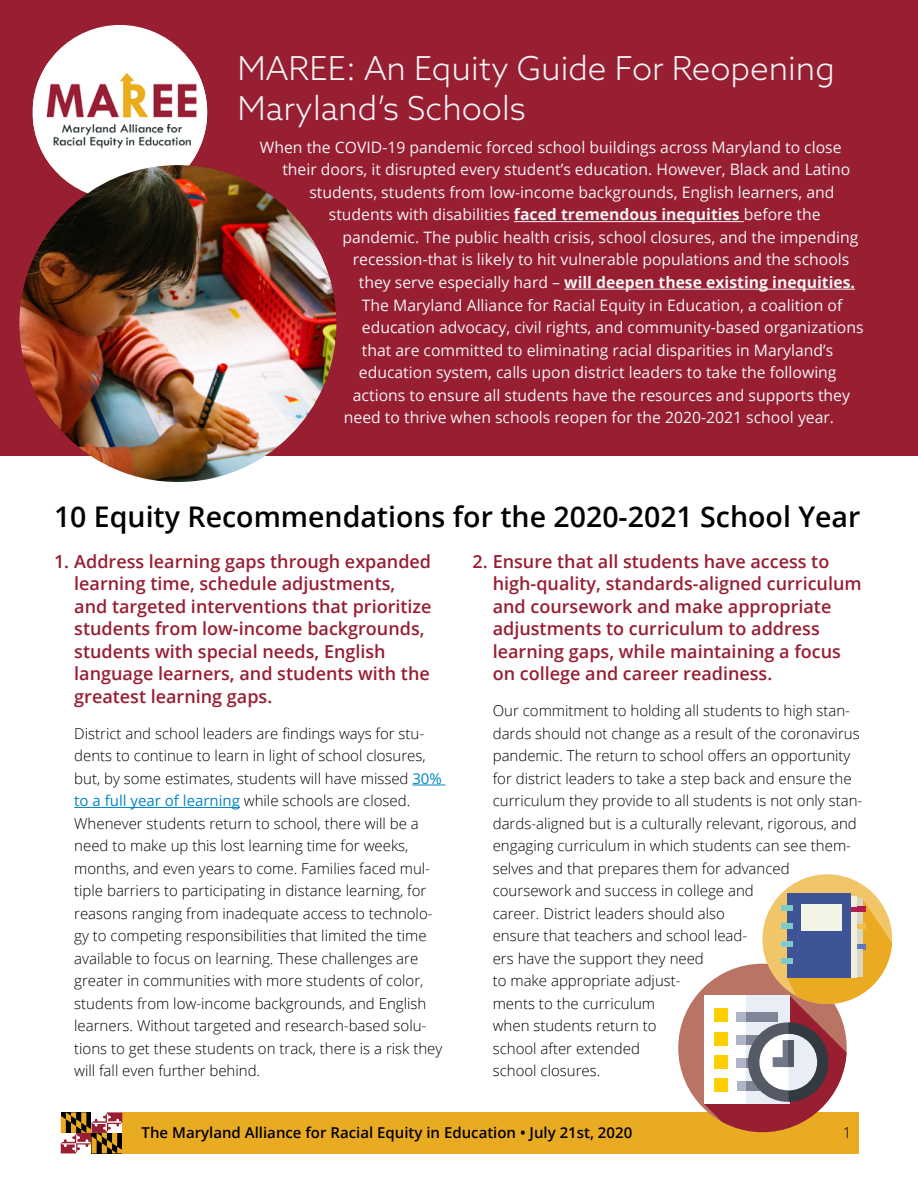
<style>
.page{position:relative;width:918px;height:1188px;background:#fff}
.page>*{position:absolute;margin:0;border:0;box-sizing:border-box;transform-origin:0 0}
.t1{font:300 33px/39.6px "Azo Sans";color:#f2f3f5}
.t2{font:600 28.5px "Open Sans";color:#000}
.t3{font:600 18px/22.5px "Open Sans";color:#981e32}
.t4{font:15.75px "Open Sans";color:#f2f3f5}
.t5{font:700 15.75px "Open Sans";color:#f2f3f5}
.t6{font:300 15px/22.5px "Open Sans";color:#000}
.t7{font:600 15px "Open Sans";color:#000}
.s1{font-weight:700}
.s2{font-weight:400}
.s3{font-weight:400;color:#0087c2}
</style>
<div class="page">
<div style="left:0;top:0;width:918px;height:456px;background:#981e32"></div>
<div style="left:61px;top:1112px;width:798px;height:41px;background:#e9ab22"></div>
<svg style="left:61px;top:1112px;width:61px;height:41px"></svg>
<hr style="left:514px;top:221px;width:230px;height:1px;background:#f2f3f5">
<hr style="left:564px;top:289px;width:291px;height:1px;background:#f2f3f5">
<hr style="left:412px;top:785px;width:33px;height:1px;background:#0087c2">
<hr style="left:74px;top:807px;width:166px;height:1px;background:#0087c2">
<div style="left:33px;top:25px;width:174px;height:175px;background:#fff;border-radius:50%"></div>
<img style="left:33px;top:62px;width:174px;height:105px">
<img style="left:19px;top:165px;width:317px;height:317px;border-radius:158px">
<div style="left:678px;top:964px;width:169px;height:168px;background:#b97466;border-radius:50%"></div>
<div style="left:762px;top:874px;width:130px;height:130px;background:#f0c669;border-radius:50%"></div>
<div style="left:787px;top:893px;width:64px;height:84px;background:#3e5496"></div>
<div style="left:851px;top:896px;width:6px;height:10px;background:#efeedc"></div>
<svg style="left:704px;top:899px;width:188px;height:233px"></svg>
<div style="left:857px;top:912px;width:5px;height:12px;background:#d8d7c3"></div>
<div style="left:857px;top:929px;width:5px;height:15px;background:#d8d7c3"></div>
<div style="left:857px;top:950px;width:5px;height:27px;background:#d8d7c3"></div>
<h1 class="t1" style="left:238px;top:48px;width:599px">MAREE: An Equity Guide For Reopening<br>Maryland’s Schools</h1>
<p class="t4" style="left:260px;top:136px;width:583px">When the COVID-19 pandemic forced school buildings across Maryland to close</p>
<p class="t4" style="left:282px;top:159px;width:570px">their doors, it disrupted every student’s education. However, Black and Latino</p>
<p class="t4" style="left:309px;top:181px;width:527px">students, students from low-income backgrounds, English learners, and</p>
<p class="t4" style="left:329px;top:204px;width:493px">students with disabilities <span class="s1">faced tremendous inequities</span> before the</p>
<p class="t4" style="left:342px;top:226px;width:518px">pandemic. The public health crisis, school closures, and the impending</p>
<p class="t4" style="left:353px;top:249px;width:498px">recession-that is likely to hit vulnerable populations and the schools</p>
<p class="t5" style="left:359px;top:271px;width:498px"><span class="s2">they serve especially hard –</span> will deepen these existing inequities.</p>
<p class="t4" style="left:362px;top:294px;width:482px">The Maryland Alliance for Racial Equity in Education, a coalition of</p>
<p class="t4" style="left:362px;top:317px;width:503px">education advocacy, civil rights, and community-based organizations</p>
<p class="t4" style="left:362px;top:339px;width:473px">that are committed to eliminating racial disparities in Maryland’s</p>
<p class="t4" style="left:359px;top:362px;width:479px">education system, calls upon district leaders to take the following</p>
<p class="t4" style="left:353px;top:384px;width:499px">actions to ensure all students have the resources and supports they</p>
<p class="t4" style="left:344px;top:407px;width:492px">need to thrive when schools reopen for the 2020-2021 school year.</p>
<h2 class="t2" style="left:54px;top:497px;width:808px">10 Equity Recommendations for the 2020-2021 School Year</h2>
<p class="t3" style="left:74px;top:550px;width:359px;text-indent:-20px">1. Address learning gaps through expanded learning time, schedule adjustments, and targeted interventions that prioritize students from low-income backgrounds, students with special needs, English language learners, and students with the greatest learning gaps.</p>
<p class="t6" style="left:74px;top:722px;width:370px">District and school leaders are findings ways for stu&shy;dents to continue to learn in light of school closures, but, by some estimates, students will have missed <span class="s3">30% to a full year of learning</span> while schools are closed.<br>Whenever students return to school, there will be a need to make up this lost learning time for weeks, months, and even years to come. Families faced mul&shy;tiple barriers to participating in distance learning, for reasons ranging from inadequate access to technolo&shy;gy to competing responsibilities that limited the time available to focus on learning. These challenges are greater in communities with more students of color, students from low-income backgrounds, and English learners. Without targeted and research-based solu&shy;tions to get these students on track, there is a risk they will fall even further behind.</p>
<p class="t3" style="left:493px;top:550px;width:370px;text-indent:-20px">2. Ensure that all students have access to high-quality, standards-aligned curriculum and coursework and make appropriate adjustments to curriculum to address learning gaps, while maintaining a focus on college and career readiness.</p>
<p class="t6" style="left:493px;top:699px;width:371px">Our commitment to holding all students to high stan&shy;dards should not change as a result of the coronavirus pandemic. The return to school offers an opportunity for district leaders to take a step back and ensure the curriculum they provide to all students is not only stan&shy;dards-aligned but is a culturally relevant, rigorous, and engaging curriculum in which students can see them&shy;selves and that prepares them for advanced coursework and success in college and<br>career. District leaders should also<br>ensure that teachers and school lead-<br>ers have the support they need<br>to make appropriate adjust-<br>ments to the curriculum<br>when students return to<br>school after extended<br>school closures.</p>
<p class="t7" style="left:142px;top:1122px;width:492px">The Maryland Alliance for Racial Equity in Education • July 21st, 2020</p>
<p class="t6" style="left:843px;top:1121px;width:10px">1</p>
</div>
